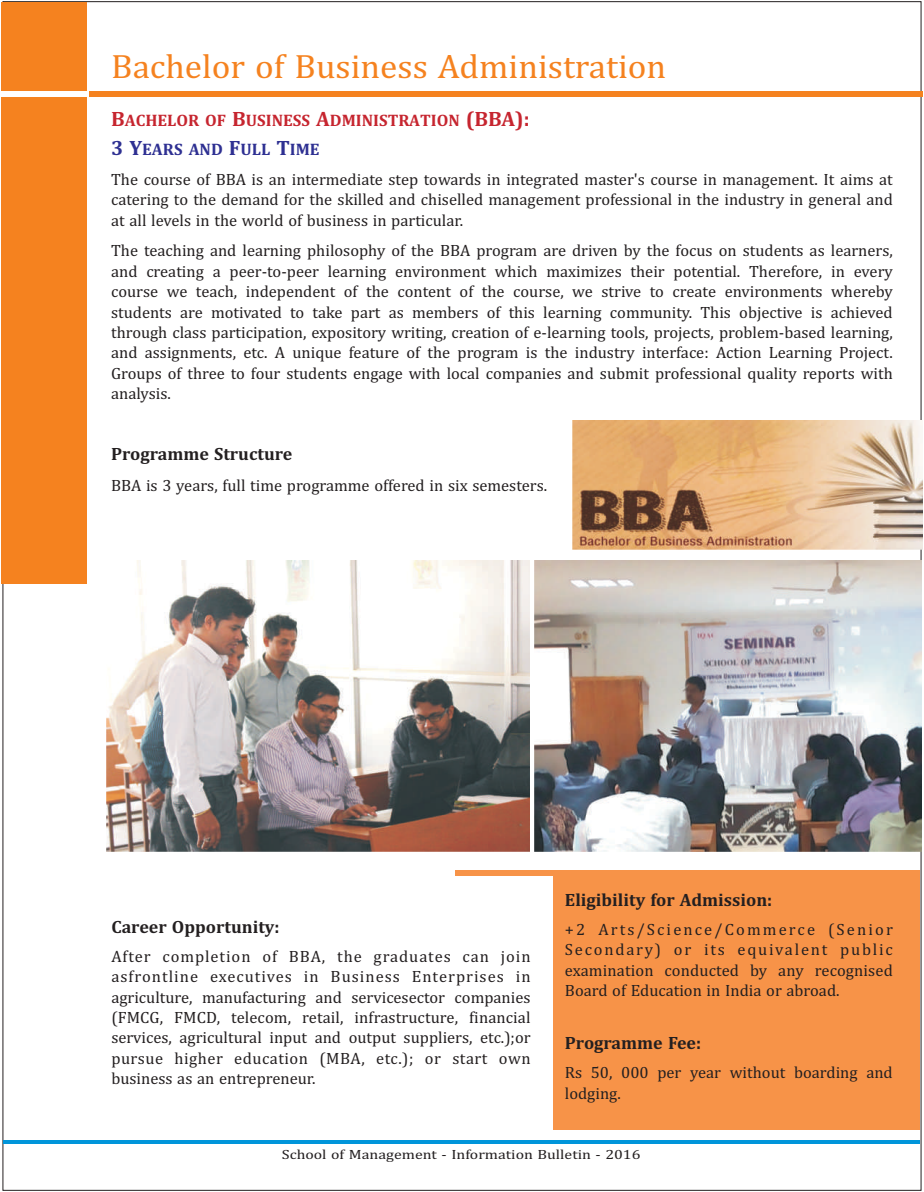
<style>
.page{position:relative;width:924px;height:1192px;background:#fff}
.page>*{position:absolute;margin:0;border:0;box-sizing:border-box;transform-origin:0 0}
.t1{font:34.05px "Cambria";color:#f5821f}
.t2{font:700 18px "Cambria";color:#231f20}
.t3{font:700 16.8px/28.5px "Cambria";color:#c6252f}
.t4{font:16.5px/20.4px "Cambria";color:#231f20;text-align:justify}
.t5{font:13.5px "Cambria";color:#231f20;scale:1.18 1}
.s1{font-size:21px}
.s2{font-size:21px;color:#2e3092}
.s3{color:#2e3092}
</style>
<div class="page">
<div style="left:2px;top:2px;width:85px;height:581px;background:#f5821f"></div>
<div style="left:2px;top:91px;width:920px;height:5px;background:#f5821f"></div>
<div style="left:2px;top:91px;width:87px;height:5px;background:#fff"></div>
<div style="left:553px;top:869px;width:366px;height:260px;background:#f79348"></div>
<div style="left:455px;top:869px;width:464px;height:6px;background:#f79348"></div>
<hr style="left:3px;top:1140px;width:917px;height:3px;background:#0095da">
<img style="left:107px;top:561px;width:422px;height:290px">
<img style="left:573px;top:420px;width:349px;height:130px">
<img style="left:535px;top:561px;width:387px;height:290px">
<h1 class="t1" style="left:111px;top:51px;width:557px">Bachelor of Business Administration</h1>
<p class="t3" style="left:111px;top:107px;width:420px"><span class="s1">B</span>ACHELOR OF <span class="s1">B</span>USINESS <span class="s1">A</span>DMINISTRATION <span class="s1">(BBA):<br></span><span class="s2">3 Y</span><span class="s3">EARS AND</span> <span class="s2">F</span><span class="s3">ULL</span> <span class="s2">T</span><span class="s3">IME</span></p>
<p class="t4" style="left:111px;top:170px;width:783px">The course of BBA is an intermediate step towards in integrated master's course in management. It aims at catering to the demand for the skilled and chiselled management professional in the industry in general and at all levels in the world of business in particular.</p>
<p class="t4" style="left:111px;top:241px;width:783px">The teaching and learning philosophy of the BBA program are driven by the focus on students as learners, and creating a peer-to-peer learning environment which maximizes their potential. Therefore, in every course we teach, independent of the content of the course, we strive to create environments whereby students are motivated to take part as members of this learning community. This objective is achieved through class participation, expository writing, creation of e-learning tools, projects, problem-based learning, and assignments, etc. A unique feature of the program is the industry interface: Action Learning Project.<br>Groups of three to four students engage with local companies and submit professional quality reports with analysis.</p>
<p class="t2" style="left:111px;top:446px;width:183px">Programme Structure</p>
<p class="t4" style="left:111px;top:476px;width:438px">BBA is 3 years, full time programme offered in six semesters.</p>
<p class="t2" style="left:111px;top:918px;width:170px">Career Opportunity:</p>
<p class="t4" style="left:111px;top:946px;width:421px">After completion of BBA, the graduates can join asfrontline executives in Business Enterprises in agriculture, manufacturing and servicesector companies (FMCG, FMCD, telecom, retail, infrastructure, financial services, agricultural input and output suppliers, etc.);or pursue higher education (MBA, etc.); or start own business as an entrepreneur.</p>
<p class="t2" style="left:565px;top:892px;width:209px">Eligibility for Admission:</p>
<p class="t4" style="left:565px;top:920px;width:329px">+2 Arts/Science/Commerce (Senior Secondary) or its equivalent public examination conducted by any recognised Board of Education in India or abroad.</p>
<p class="t2" style="left:565px;top:1035px;width:138px">Programme Fee:</p>
<p class="t4" style="left:565px;top:1063px;width:329px">Rs 50, 000 per year without boarding and lodging.</p>
<p class="t5" style="left:282px;top:1148px;width:305px">School of Management - Information Bulletin - 2016</p>
</div>
